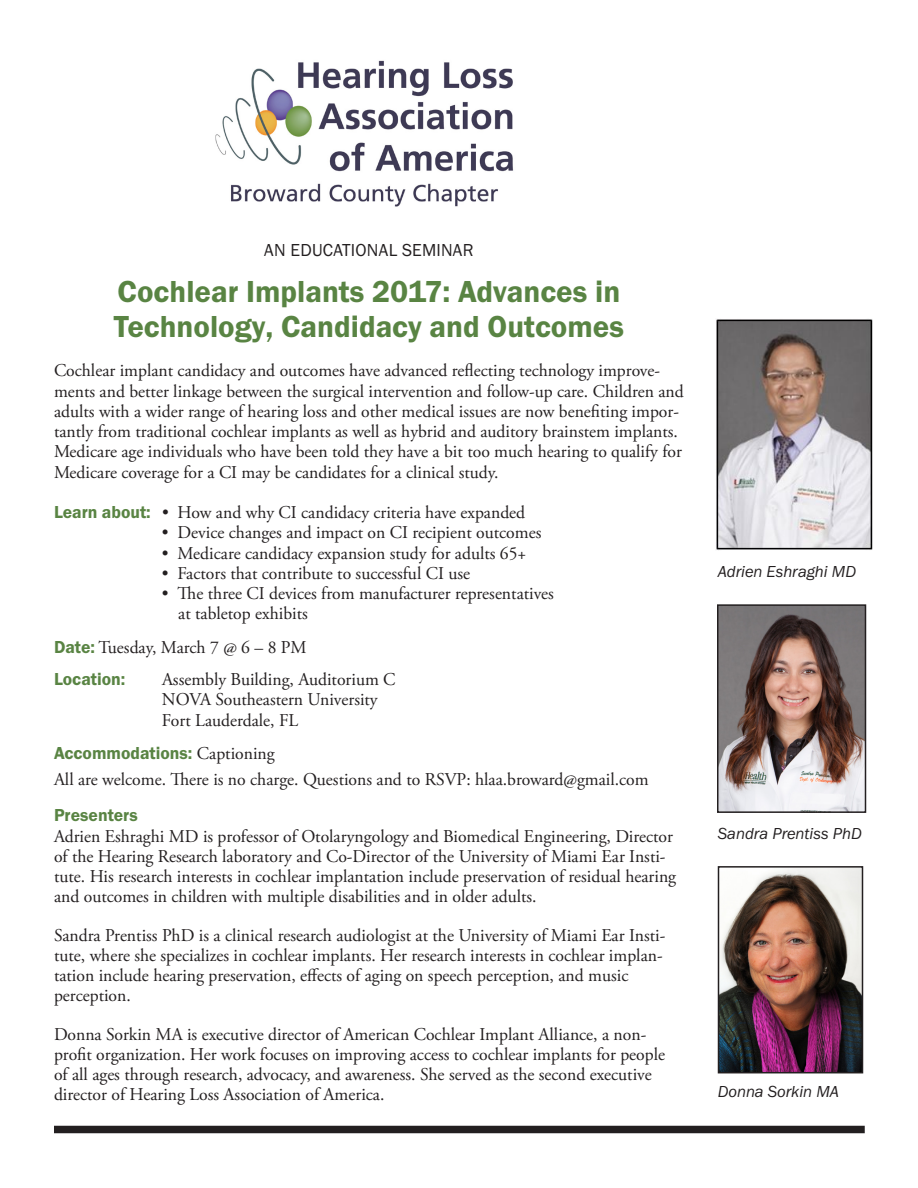
<style>
.page{position:relative;width:918px;height:1188px;background:#fff}
.page>*{position:absolute;margin:0;border:0;box-sizing:border-box;transform-origin:0 0}
.t1{font:600 31.5px "Franklin Gothic FS";color:#598443}
.t2{font:18px/20.2px "Adobe Garamond Pro";color:#231f20}
.t3{font:600 18px "Franklin Gothic FS";color:#598443}
.t4{font:18px "Franklin Gothic FS";letter-spacing:.015em;color:#231f20}
.t5{font:italic 16.5px "Franklin Gothic FS";color:#231f20}
.s1{font-family:"Franklin Gothic FS";font-weight:600;color:#598443}
.s2{font-family:"Adobe Garamond Pro";font-weight:400;color:#231f20}
</style>
<div class="page">
<div style="left:54px;top:1126px;width:811px;height:7px;background:#231f20"></div>
<img style="left:215px;top:60px;width:298px;height:147px">
<img style="left:720px;top:607px;width:143px;height:203px">
<div style="left:717px;top:604px;width:149px;height:209px;border:2px solid #231f20"></div>
<img style="left:721px;top:869px;width:139px;height:201px">
<div style="left:718px;top:866px;width:145px;height:207px;border:2px solid #231f20"></div>
<img style="left:716px;top:319px;width:156px;height:231px">
<p class="t4" style="left:264px;top:240px;width:211px">AN EDUCATIONAL SEMINAR</p>
<p class="t1" style="left:118px;top:274px;width:504px">Cochlear Implants 2017: Advances in</p>
<p class="t1" style="left:114px;top:309px;width:512px">Technology, Candidacy and Outcomes</p>
<p class="t2" style="left:54px;top:361px;width:631px">Cochlear implant candidacy and outcomes have advanced reflecting technology improve&shy;ments and better linkage between the surgical intervention and follow-up care. Children and adults with a wider range of hearing loss and other medical issues are now benefiting impor&shy;tantly from traditional cochlear implants as well as hybrid and auditory brainstem implants.<br>Medicare age individuals who have been told they have a bit too much hearing to qualify for Medicare coverage for a CI may be candidates for a clinical study.</p>
<p class="t2" style="left:54px;top:503px;width:473px"><span class="s1">Learn about:</span> • How and why CI candidacy criteria have expanded</p>
<p class="t2" style="left:162px;top:523px;width:381px">• Device changes and impact on CI recipient outcomes</p>
<p class="t2" style="left:162px;top:543px;width:366px">• Medicare candidacy expansion study for adults 65+</p>
<p class="t2" style="left:162px;top:564px;width:310px">• Factors that contribute to successful CI use</p>
<p class="t2" style="left:162px;top:584px;width:393px">• The three CI devices from manufacturer representatives</p>
<p class="t2" style="left:178px;top:604px;width:131px">at tabletop exhibits</p>
<p class="t2" style="left:54px;top:638px;width:254px"><span class="s1">Date:</span> Tuesday, March 7 @ 6 – 8 PM</p>
<p class="t3" style="left:54px;top:669px;width:73px">Location:</p>
<p class="t2" style="left:162px;top:670px;width:235px">Assembly Building, Auditorium C</p>
<p class="t2" style="left:162px;top:690px;width:217px">NOVA Southeastern University</p>
<p class="t2" style="left:162px;top:711px;width:138px">Fort Lauderdale, FL</p>
<p class="t3" style="left:54px;top:743px;width:222px">Accommodations: <span class="s2">Captioning</span></p>
<p class="t2" style="left:54px;top:770px;width:596px">All are welcome. There is no charge. Questions and to RSVP: hlaa.broward@gmail.com</p>
<p class="t3" style="left:54px;top:805px;width:85px">Presenters</p>
<p class="t2" style="left:54px;top:826px;width:624px">Adrien Eshraghi MD is professor of Otolaryngology and Biomedical Engineering, Director of the Hearing Research laboratory and Co-Director of the University of Miami Ear Insti&shy;tute. His research interests in cochlear implantation include preservation of residual hearing and outcomes in children with multiple disabilities and in older adults.</p>
<p class="t2" style="left:54px;top:925px;width:613px">Sandra Prentiss PhD is a clinical research audiologist at the University of Miami Ear Insti&shy;tute, where she specializes in cochlear implants. Her research interests in cochlear implan&shy;tation include hearing preservation, effects of aging on speech perception, and music perception.</p>
<p class="t2" style="left:54px;top:1024px;width:613px">Donna Sorkin MA is executive director of American Cochlear Implant Alliance, a non&shy;profit organization. Her work focuses on improving access to cochlear implants for people of all ages through research, advocacy, and awareness. She served as the second executive director of Hearing Loss Association of America.</p>
<p class="t5" style="left:718px;top:563px;width:140px">Adrien Eshraghi MD</p>
<p class="t5" style="left:718px;top:824px;width:145px">Sandra Prentiss PhD</p>
<p class="t5" style="left:718px;top:1082px;width:123px">Donna Sorkin MA</p>
</div>
